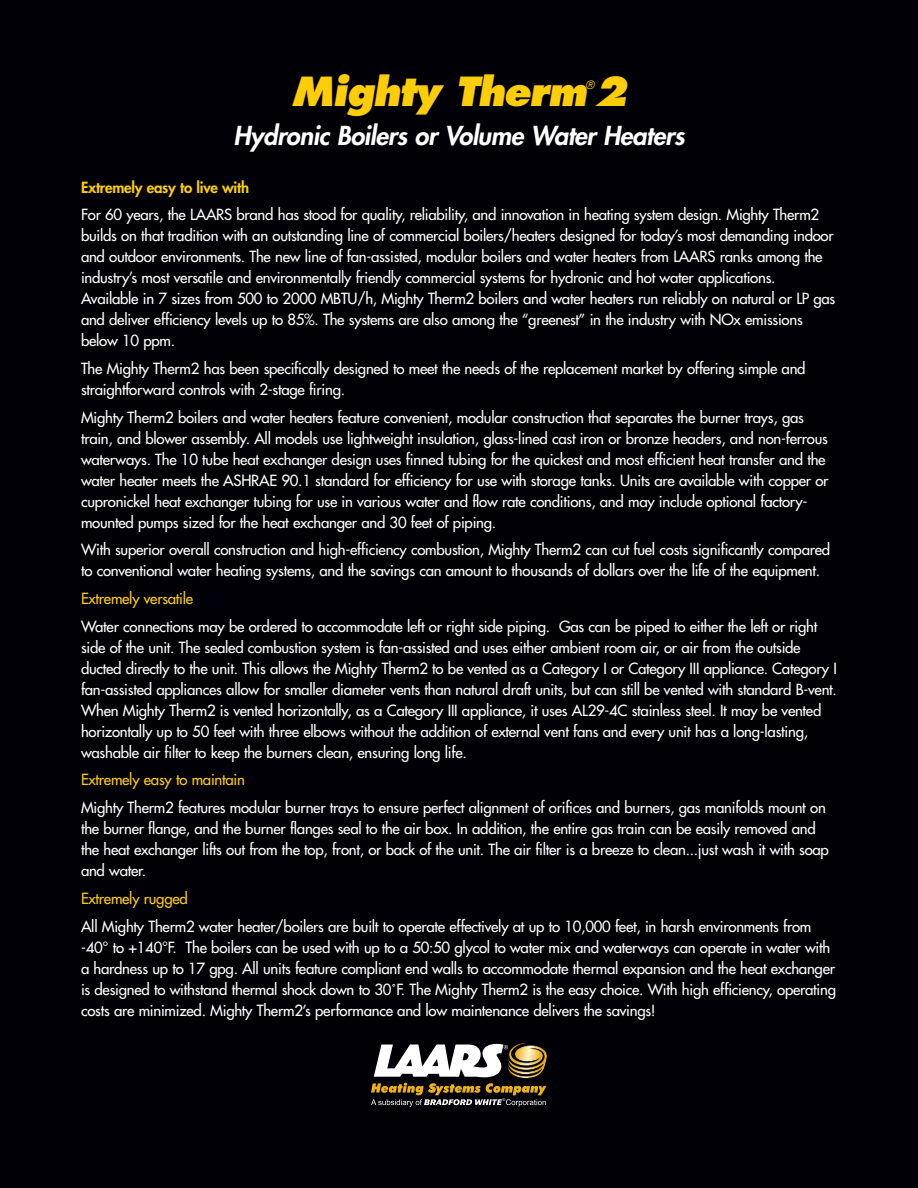
<style>
.page{position:relative;width:918px;height:1188px;background:#010006}
.page>*{position:absolute;margin:0;border:0;box-sizing:border-box;transform-origin:0 0}
.t1{font:italic 800 39px "Futura";color:#fdcd08}
.t2{font:italic 800 25.5px "Futura";color:#fff}
.t3{font:15px/21px "Futura";letter-spacing:-.015em;color:#fff}
.t4{font:15px "Futura";letter-spacing:-.015em;color:#fdcd08}
.t5{font:800 15px "Futura";letter-spacing:-.015em;color:#fdcd08}
.t6{font:italic 11.25px "Futura";color:#fdcd08}
</style>
<div class="page">
<svg style="left:371px;top:1043px;width:176px;height:64px"></svg>
<h1 class="t1" style="left:291px;top:74px;width:344px">Mighty Therm 2</h1>
<p class="t6" style="left:586px;top:80px;width:12px">®</p>
<h2 class="t2" style="left:234px;top:123px;width:457px">Hydronic Boilers or Volume Water Heaters</h2>
<p class="t5" style="left:81px;top:180px;width:170px">Extremely easy to live with</p>
<p class="t3" style="left:81px;top:205px;width:756px">For 60 years, the LAARS brand has stood for quality, reliability, and innovation in heating system design. Mighty Therm2 builds on that tradition with an outstanding line of commercial boilers/heaters designed for today’s most demanding indoor and outdoor environments. The new line of fan-assisted, modular boilers and water heaters from LAARS ranks among the industry’s most versatile and environmentally friendly commercial systems for hydronic and hot water applications.<br>Available in 7 sizes from 500 to 2000 MBTU/h, Mighty Therm2 boilers and water heaters run reliably on natural or LP gas and deliver efficiency levels up to 85%. The systems are also among the “greenest” in the industry with NOx emissions below 10 ppm.</p>
<p class="t3" style="left:81px;top:359px;width:726px">The Mighty Therm2 has been specifically designed to meet the needs of the replacement market by offering simple and straightforward controls with 2-stage firing.</p>
<p class="t3" style="left:81px;top:408px;width:749px">Mighty Therm2 boilers and water heaters feature convenient, modular construction that separates the burner trays, gas train, and blower assembly. All models use lightweight insulation, glass-lined cast iron or bronze headers, and non-ferrous waterways. The 10 tube heat exchanger design uses finned tubing for the quickest and most efficient heat transfer and the water heater meets the ASHRAE 90.1 standard for efficiency for use with storage tanks. Units are available with copper or cupronickel heat exchanger tubing for use in various water and flow rate conditions, and may include optional factory&shy;mounted pumps sized for the heat exchanger and 30 feet of piping.</p>
<p class="t3" style="left:81px;top:540px;width:751px">With superior overall construction and high-efficiency combustion, Mighty Therm2 can cut fuel costs significantly compared to conventional water heating systems, and the savings can amount to thousands of dollars over the life of the equipment.</p>
<p class="t4" style="left:81px;top:591px;width:114px">Extremely versatile</p>
<p class="t3" style="left:81px;top:617px;width:757px">Water connections may be ordered to accommodate left or right side piping. Gas can be piped to either the left or right side of the unit. The sealed combustion system is fan-assisted and uses either ambient room air, or air from the outside ducted directly to the unit. This allows the Mighty Therm2 to be vented as a Category I or Category III appliance. Category I fan-assisted appliances allow for smaller diameter vents than natural draft units, but can still be vented with standard B-vent.<br>When Mighty Therm2 is vented horizontally, as a Category III appliance, it uses AL29-4C stainless steel. It may be vented horizontally up to 50 feet with three elbows without the addition of external vent fans and every unit has a long-lasting, washable air filter to keep the burners clean, ensuring long life.</p>
<p class="t4" style="left:81px;top:772px;width:166px">Extremely easy to maintain</p>
<p class="t3" style="left:81px;top:798px;width:749px">Mighty Therm2 features modular burner trays to ensure perfect alignment of orifices and burners, gas manifolds mount on the burner flange, and the burner flanges seal to the air box. In addition, the entire gas train can be easily removed and the heat exchanger lifts out from the top, front, or back of the unit. The air filter is a breeze to clean...just wash it with soap and water.</p>
<p class="t4" style="left:81px;top:891px;width:108px">Extremely rugged</p>
<p class="t3" style="left:81px;top:917px;width:757px">All Mighty Therm2 water heater/boilers are built to operate effectively at up to 10,000 feet, in harsh environments from -40° to +140°F. The boilers can be used with up to a 50:50 glycol to water mix and waterways can operate in water with a hardness up to 17 gpg. All units feature compliant end walls to accommodate thermal expansion and the heat exchanger is designed to withstand thermal shock down to 30˚F. The Mighty Therm2 is the easy choice. With high efficiency, operating costs are minimized. Mighty Therm2’s performance and low maintenance delivers the savings!</p>
</div>
